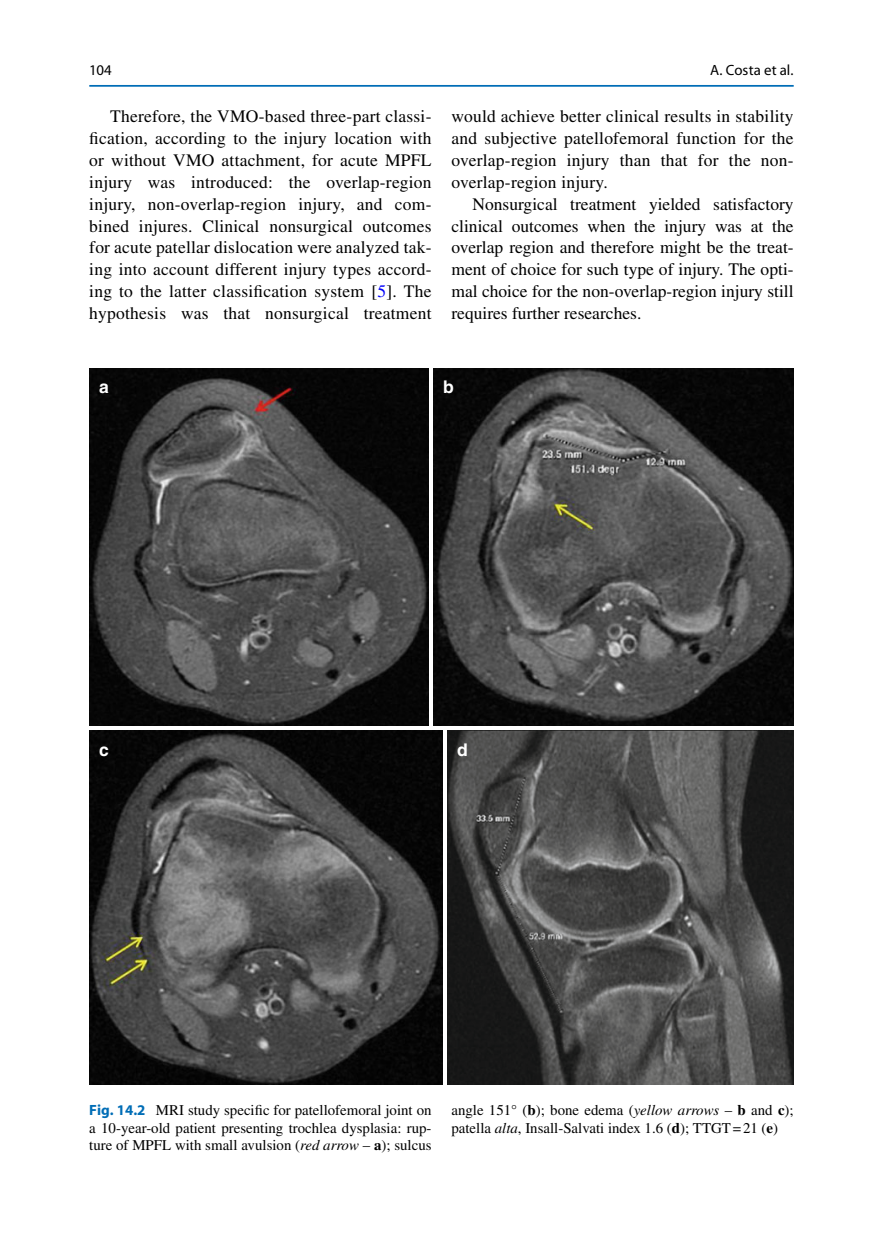
<style>
.page{position:relative;width:883px;height:1260px;background:#fff}
.page>*{position:absolute;margin:0;border:0;box-sizing:border-box;transform-origin:0 0}
.t1{font:17.5px/21.9px "Times";letter-spacing:.015em;color:#000;text-align:justify}
.t2{font:700 17.5px "Helvetica";color:#fff}
.t3{font:14.88px/17.5px "Times";color:#000;text-align:justify}
.t4{font:14.88px "Myriad";letter-spacing:.005em;color:#000}
.s1{color:#0000fa}
.s2{font-family:"Myriad";font-weight:700;color:#006db6}
.s3{font-style:italic}
.s4{font-weight:700}
</style>
<div class="page">
<img style="left:89px;top:368px;width:339px;height:358px">
<img style="left:433px;top:368px;width:361px;height:358px">
<img style="left:89px;top:731px;width:353px;height:353px">
<img style="left:447px;top:731px;width:347px;height:353px">
<hr style="left:89px;top:85px;width:705px;height:2px;background:#006db6">
<p class="t4" style="left:710px;top:64px;width:85px">A. Costa et al.</p>
<p class="t4" style="left:89px;top:64px;width:24px">104</p>
<p class="t1" style="left:89px;top:107px;width:344px;text-indent:21px">Therefore, the VMO-based three-part classi&shy;fication, according to the injury location with or without VMO attachment, for acute MPFL injury was introduced: the overlap-region injury, non-overlap- region injury, and com&shy;bined injures. Clinical nonsurgical outcomes for acute patellar dislocation were analyzed tak&shy;ing into account different injury types accord&shy;ing to the latter classification system [ <span class="s1">5</span> ]. The hypothesis was that nonsurgical treatment</p>
<p class="t1" style="left:451px;top:107px;width:344px">would achieve better clinical results in stability and subjective patellofemoral function for the overlap-region injury than that for the non&shy;overlap-region injury.</p>
<p class="t1" style="left:451px;top:195px;width:344px;text-indent:21px">Nonsurgical treatment yielded satisfactory clinical outcomes when the injury was at the overlap region and therefore might be the treat&shy;ment of choice for such type of injury. The opti&shy;mal choice for the non-overlap-region injury still requires further researches.</p>
<p class="t2" style="left:99px;top:377px;width:11px">a</p>
<p class="t2" style="left:443px;top:377px;width:12px">b</p>
<p class="t2" style="left:99px;top:739px;width:11px">c</p>
<p class="t2" style="left:457px;top:739px;width:12px">d</p>
<p class="t3" style="left:89px;top:1103px;width:344px"><span class="s2">Fig. 14.2</span> MRI study specific for patellofemoral joint on a 10-year-old patient presenting trochlea dysplasia: rup&shy;ture of MPFL with small avulsion ( <span class="s3">red arrow</span> – <span class="s4">a</span> ); sulcus</p>
<p class="t3" style="left:451px;top:1103px;width:344px">angle 151° ( <span class="s4">b</span> ); bone edema ( <span class="s3">yellow arrows</span> – <span class="s4">b</span> and <span class="s4">c</span> ); patella <span class="s3">alta</span> , Insall-Salvati index 1.6 ( <span class="s4">d</span> ); TTGT = 21 ( <span class="s4">e</span> )</p>
</div>
